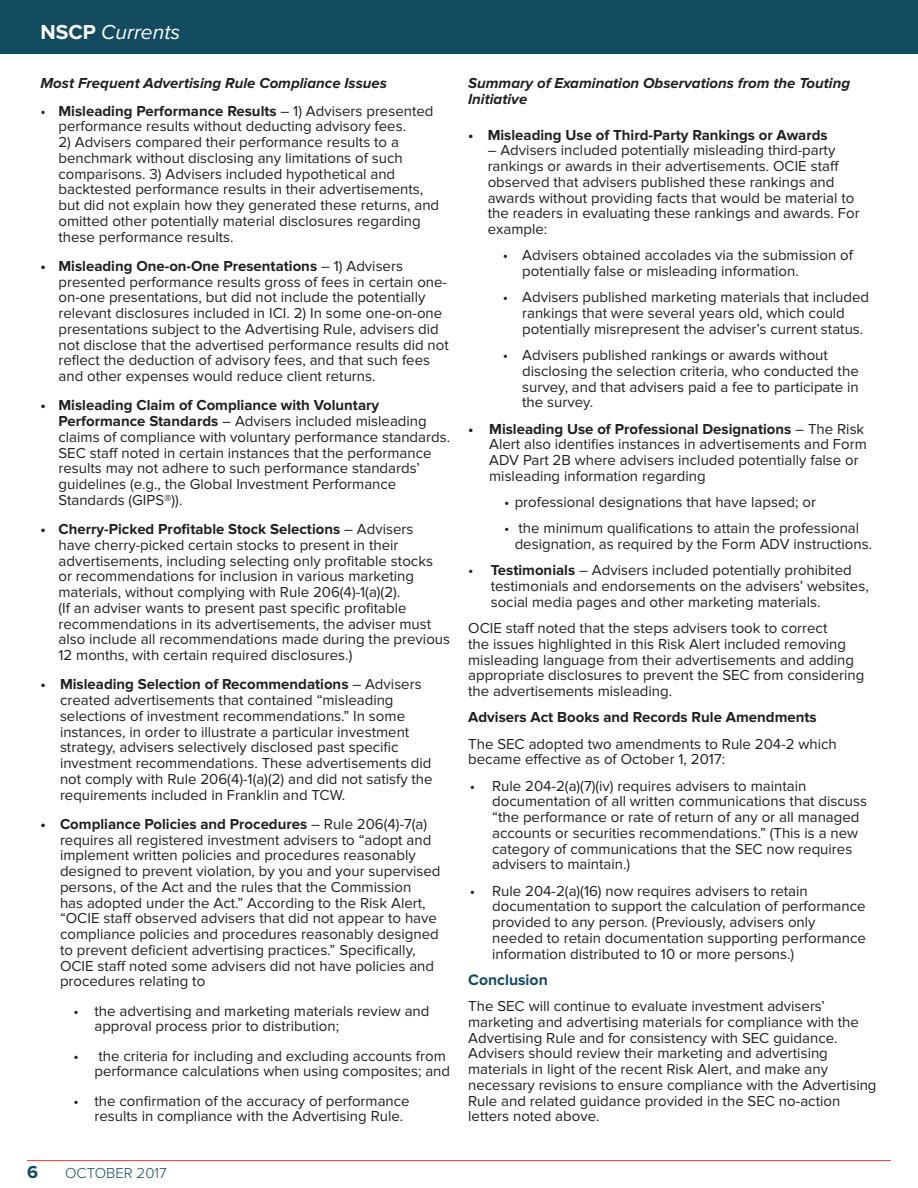
<style>
.page{position:relative;width:918px;height:1188px;background:#fff}
.page>*{position:absolute;margin:0;border:0;box-sizing:border-box;transform-origin:0 0}
.t1{font:italic 21px "Proxima Nova";color:#fff}
.t2{font:700 18px "Proxima Nova";color:#124a60}
.t3{font:700 15.75px "Proxima Nova";color:#124a60}
.t4{font:15px/15.8px "Proxima Nova";color:#231f20}
.t5{font:italic 700 15px/15.8px "Proxima Nova";color:#231f20}
.t6{font:700 15px "Proxima Nova";color:#231f20}
.t7{font:300 15px "Proxima Nova";color:#124a60}
.s1{font-weight:700;font-style:normal}
.s2{font-weight:700}
</style>
<div class="page">
<div style="left:0;top:0;width:918px;height:53px;background:#124a60"></div>
<hr style="left:27px;top:1160px;width:864px;height:1px;background:#e73b2c">
<h1 class="t1" style="left:40px;top:20px;width:141px"><span class="s1">NSCP</span> Currents</h1>
<p class="t5" style="left:40px;top:75px;width:348px">Most Frequent Advertising Rule Compliance Issues</p>
<p class="t4" style="left:58px;top:103px;width:377px;text-indent:-18px">• <span class="s2">Misleading Performance Results</span> – 1) Advisers presented performance results without deducting advisory fees.</p>
<p class="t4" style="left:58px;top:135px;width:382px">2) Advisers compared their performance results to a benchmark without disclosing any limitations of such comparisons. 3) Advisers included hypothetical and backtested performance results in their advertisements, but did not explain how they generated these returns, and omitted other potentially material disclosures regarding these performance results.</p>
<p class="t4" style="left:58px;top:258px;width:392px;text-indent:-18px"><span class="s2">• Misleading One-on-One Presentations</span> – 1) Advisers presented performance results gross of fees in certain one&shy;on-one presentations, but did not include the potentially relevant disclosures included in ICI. 2) In some one-on-one presentations subject to the Advertising Rule, advisers did not disclose that the advertised performance results did not reflect the deduction of advisory fees, and that such fees and other expenses would reduce client returns.</p>
<p class="t4" style="left:58px;top:398px;width:393px;text-indent:-18px"><span class="s2">• Misleading Claim of Compliance with Voluntary Performance Standards</span> – Advisers included misleading claims of compliance with voluntary performance standards.<br>SEC staff noted in certain instances that the performance results may not adhere to such performance standards’ guidelines (e.g., the Global Investment Performance Standards (GIPS®)).</p>
<p class="t4" style="left:58px;top:522px;width:393px;text-indent:-18px"><span class="s2">• Cherry-Picked Profitable Stock Selections</span> – Advisers<br>have cherry-picked certain stocks to present in their advertisements, including selecting only profitable stocks or recommendations for inclusion in various marketing materials, without complying with Rule 206(4)-1(a)(2).<br>(If an adviser wants to present past specific profitable recommendations in its advertisements, the adviser must also include all recommendations made during the previous 12 months, with certain required disclosures.)</p>
<p class="t4" style="left:60px;top:677px;width:374px;text-indent:-20px"><span class="s2">• Misleading Selection of Recommendations</span> – Advisers created advertisements that contained “misleading selections of investment recommendations.” In some instances, in order to illustrate a particular investment strategy, advisers selectively disclosed past specific investment recommendations. These advertisements did not comply with Rule 206(4)-1(a)(2) and did not satisfy the requirements included in Franklin and TCW.</p>
<p class="t4" style="left:60px;top:816px;width:382px;text-indent:-20px"><span class="s2">• Compliance Policies and Procedures</span> – Rule 206(4)-7(a) requires all registered investment advisers to “adopt and implement written policies and procedures reasonably designed to prevent violation, by you and your supervised persons, of the Act and the rules that the Commission<br>has adopted under the Act.” According to the Risk Alert, “OCIE staff observed advisers that did not appear to have compliance policies and procedures reasonably designed to prevent deficient advertising practices.” Specifically, OCIE staff noted some advisers did not have policies and procedures relating to</p>
<p class="t4" style="left:94px;top:1003px;width:337px;text-indent:-21px">• the advertising and marketing materials review and approval process prior to distribution;</p>
<p class="t4" style="left:74px;top:1048px;width:378px;text-align:right">• the criteria for including and excluding accounts from performance calculations when using composites; and</p>
<p class="t4" style="left:94px;top:1093px;width:317px;text-indent:-21px">• the confirmation of the accuracy of performance results in compliance with the Advertising Rule.</p>
<p class="t2" style="left:27px;top:1162px;width:12px">6</p>
<p class="t7" style="left:65px;top:1165px;width:103px">OCTOBER 2017</p>
<p class="t5" style="left:468px;top:75px;width:384px">Summary of Examination Observations from the Touting<br>Initiative</p>
<p class="t6" style="left:468px;top:126px;width:361px">• Misleading Use of Third-Party Rankings or Awards</p>
<p class="t4" style="left:488px;top:143px;width:373px">– Advisers included potentially misleading third-party rankings or awards in their advertisements. OCIE staff observed that advisers published these rankings and awards without providing facts that would be material to the readers in evaluating these rankings and awards. For example:</p>
<p class="t4" style="left:522px;top:248px;width:332px;text-indent:-20px">• Advisers obtained accolades via the submission of potentially false or misleading information.</p>
<p class="t4" style="left:522px;top:290px;width:349px;text-indent:-20px">• Advisers published marketing materials that included rankings that were several years old, which could potentially misrepresent the adviser’s current status.</p>
<p class="t4" style="left:522px;top:348px;width:338px;text-indent:-20px">• Advisers published rankings or awards without disclosing the selection criteria, who conducted the survey, and that advisers paid a fee to participate in the survey.</p>
<p class="t4" style="left:489px;top:421px;width:379px;text-indent:-21px"><span class="s2">• Misleading Use of Professional Designations</span> – The Risk Alert also identifies instances in advertisements and Form ADV Part 2B where advisers included potentially false or misleading information regarding</p>
<p class="t4" style="left:504px;top:495px;width:313px">• professional designations that have lapsed; or</p>
<p class="t4" style="left:515px;top:521px;width:359px;text-indent:-11px">• the minimum qualifications to attain the professional designation, as required by the Form ADV instructions.</p>
<p class="t4" style="left:491px;top:563px;width:380px;text-indent:-22px">• <span class="s2">Testimonials</span> – Advisers included potentially prohibited testimonials and endorsements on the advisers’ websites, social media pages and other marketing materials.</p>
<p class="t4" style="left:468px;top:621px;width:398px">OCIE staff noted that the steps advisers took to correct<br>the issues highlighted in this Risk Alert included removing misleading language from their advertisements and adding appropriate disclosures to prevent the SEC from considering the advertisements misleading.</p>
<p class="t6" style="left:468px;top:709px;width:350px">Advisers Act Books and Records Rule Amendments</p>
<p class="t4" style="left:468px;top:736px;width:370px">The SEC adopted two amendments to Rule 204-2 which became effective as of October 1, 2017:</p>
<p class="t4" style="left:492px;top:778px;width:376px;text-indent:-22px">• Rule 204-2(a)(7)(iv) requires advisers to maintain documentation of all written communications that discuss “the performance or rate of return of any or all managed accounts or securities recommendations.” (This is a new category of communications that the SEC now requires advisers to maintain.)</p>
<p class="t4" style="left:492px;top:883px;width:375px;text-indent:-22px">• Rule 204-2(a)(16) now requires advisers to retain documentation to support the calculation of performance provided to any person. (Previously, advisers only needed to retain documentation supporting performance information distributed to 10 or more persons.)</p>
<p class="t3" style="left:468px;top:971px;width:81px">Conclusion</p>
<p class="t4" style="left:468px;top:999px;width:410px">The SEC will continue to evaluate investment advisers’ marketing and advertising materials for compliance with the Advertising Rule and for consistency with SEC guidance.<br>Advisers should review their marketing and advertising materials in light of the recent Risk Alert, and make any necessary revisions to ensure compliance with the Advertising Rule and related guidance provided in the SEC no-action letters noted above.</p>
</div>
